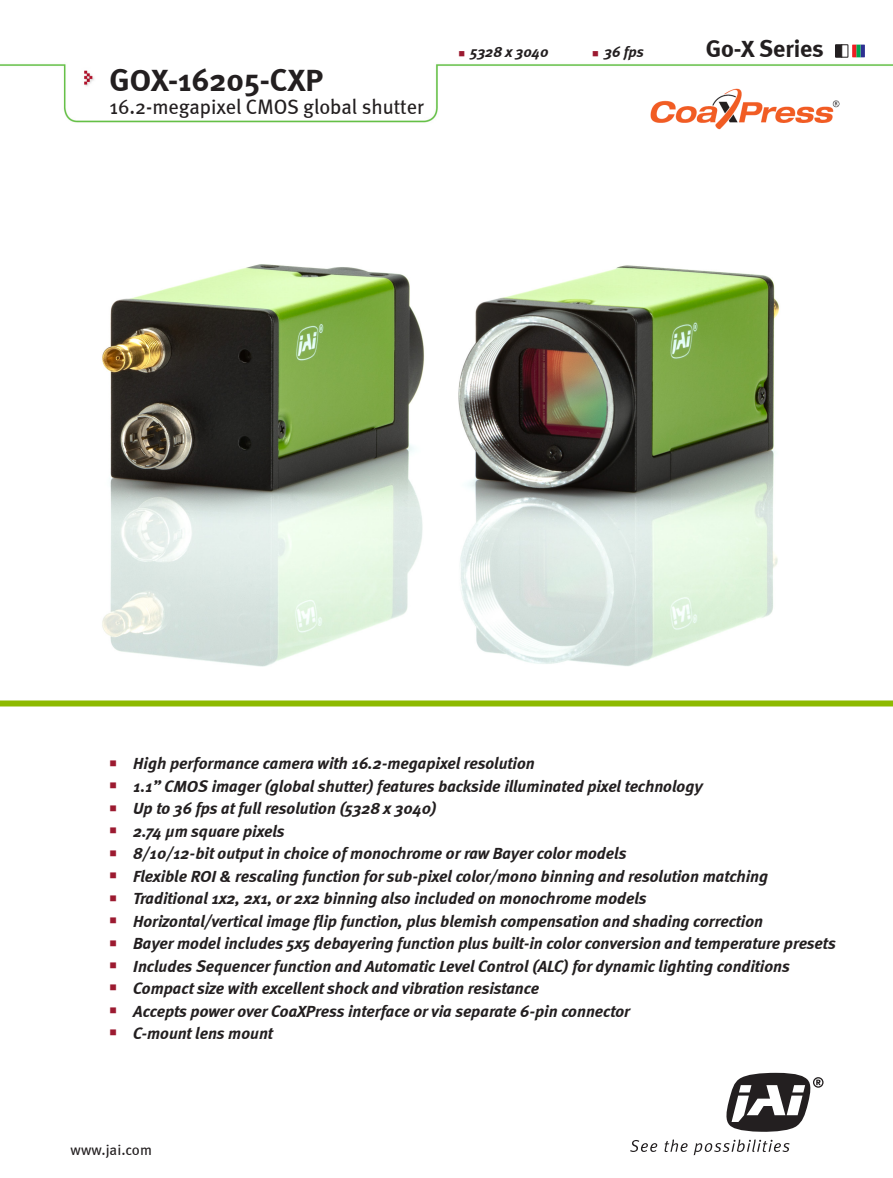
<style>
.page{position:relative;width:893px;height:1178px;background:#fff}
.page>*{position:absolute;margin:0;border:0;box-sizing:border-box;transform-origin:0 0}
.t1{font:700 31.5px "Meta";color:#231f20}
.t2{font:700 24px "Meta";color:#231f20}
.t3{font:21px "Meta";color:#231f20}
.t4{font:italic 700 16.5px "Meta";color:#231f20}
.t5{font:italic 700 15px "Meta";color:#231f20}
.t6{font:15px "Meta";color:#231f20}
.t7{font:10.05px "Wingdings";color:#9c1a30}
.t8{font:9px "Wingdings";color:#9c1a30}
</style>
<div class="page">
<img style="left:0;top:64px;width:893px;height:59px">
<img style="left:102px;top:264px;width:677px;height:403px">
<img style="left:650px;top:87px;width:192px;height:43px">
<svg style="left:726px;top:1073px;width:97px;height:59px"></svg>
<svg style="left:630px;top:1140px;width:27px;height:12px"></svg>
<svg style="left:665px;top:1139px;width:23px;height:13px"></svg>
<svg style="left:694px;top:1139px;width:96px;height:16px"></svg>
<div style="left:0;top:700px;width:893px;height:6px;background:#8dba00"></div>
<svg style="left:835px;top:45px;width:30px;height:12px"></svg>
<p class="t1" style="left:110px;top:61px;width:215px">GOX-16205-CXP</p>
<p class="t3" style="left:110px;top:94px;width:316px">16.2-megapixel CMOS global shutter</p>
<p class="t8" style="left:458px;top:49px;width:8px">■</p>
<p class="t5" style="left:470px;top:43px;width:80px">5328 x 3040</p>
<p class="t8" style="left:592px;top:49px;width:8px">■</p>
<p class="t5" style="left:604px;top:43px;width:41px">36 fps</p>
<p class="t2" style="left:706px;top:35px;width:120px">Go-X Series</p>
<p class="t7" style="left:110px;top:758px;width:9px">■</p>
<p class="t7" style="left:110px;top:780px;width:9px">■</p>
<p class="t7" style="left:110px;top:803px;width:9px">■</p>
<p class="t7" style="left:110px;top:825px;width:9px">■</p>
<p class="t7" style="left:110px;top:848px;width:9px">■</p>
<p class="t7" style="left:110px;top:870px;width:9px">■</p>
<p class="t7" style="left:110px;top:892px;width:9px">■</p>
<p class="t7" style="left:110px;top:915px;width:9px">■</p>
<p class="t7" style="left:110px;top:937px;width:9px">■</p>
<p class="t7" style="left:110px;top:960px;width:9px">■</p>
<p class="t7" style="left:110px;top:982px;width:9px">■</p>
<p class="t7" style="left:110px;top:1005px;width:9px">■</p>
<p class="t7" style="left:110px;top:1027px;width:9px">■</p>
<p class="t4" style="left:133px;top:753px;width:403px">High performance camera with 16.2-megapixel resolution</p>
<p class="t4" style="left:133px;top:776px;width:571px">1.1” CMOS imager (global shutter) features backside illuminated pixel technology</p>
<p class="t4" style="left:133px;top:798px;width:305px">Up to 36 fps at full resolution (5328 x 3040)</p>
<p class="t4" style="left:133px;top:821px;width:153px">2.74 μm square pixels</p>
<p class="t4" style="left:133px;top:843px;width:495px">8/10/12-bit output in choice of monochrome or raw Bayer color models</p>
<p class="t4" style="left:133px;top:866px;width:636px">Flexible ROI &amp; rescaling function for sub-pixel color/mono binning and resolution matching</p>
<p class="t4" style="left:133px;top:888px;width:515px">Traditional 1x2, 2x1, or 2x2 binning also included on monochrome models</p>
<p class="t4" style="left:133px;top:911px;width:631px">Horizontal/vertical image flip function, plus blemish compensation and shading correction</p>
<p class="t4" style="left:133px;top:933px;width:704px">Bayer model includes 5x5 debayering function plus built-in color conversion and temperature presets</p>
<p class="t4" style="left:133px;top:956px;width:658px">Includes Sequencer function and Automatic Level Control (ALC) for dynamic lighting conditions</p>
<p class="t4" style="left:133px;top:978px;width:407px">Compact size with excellent shock and vibration resistance</p>
<p class="t4" style="left:133px;top:1001px;width:498px">Accepts power over CoaXPress interface or via separate 6-pin connector</p>
<p class="t4" style="left:133px;top:1023px;width:141px">C-mount lens mount</p>
<p class="t6" style="left:71px;top:1141px;width:83px">www.jai.com</p>
</div>
